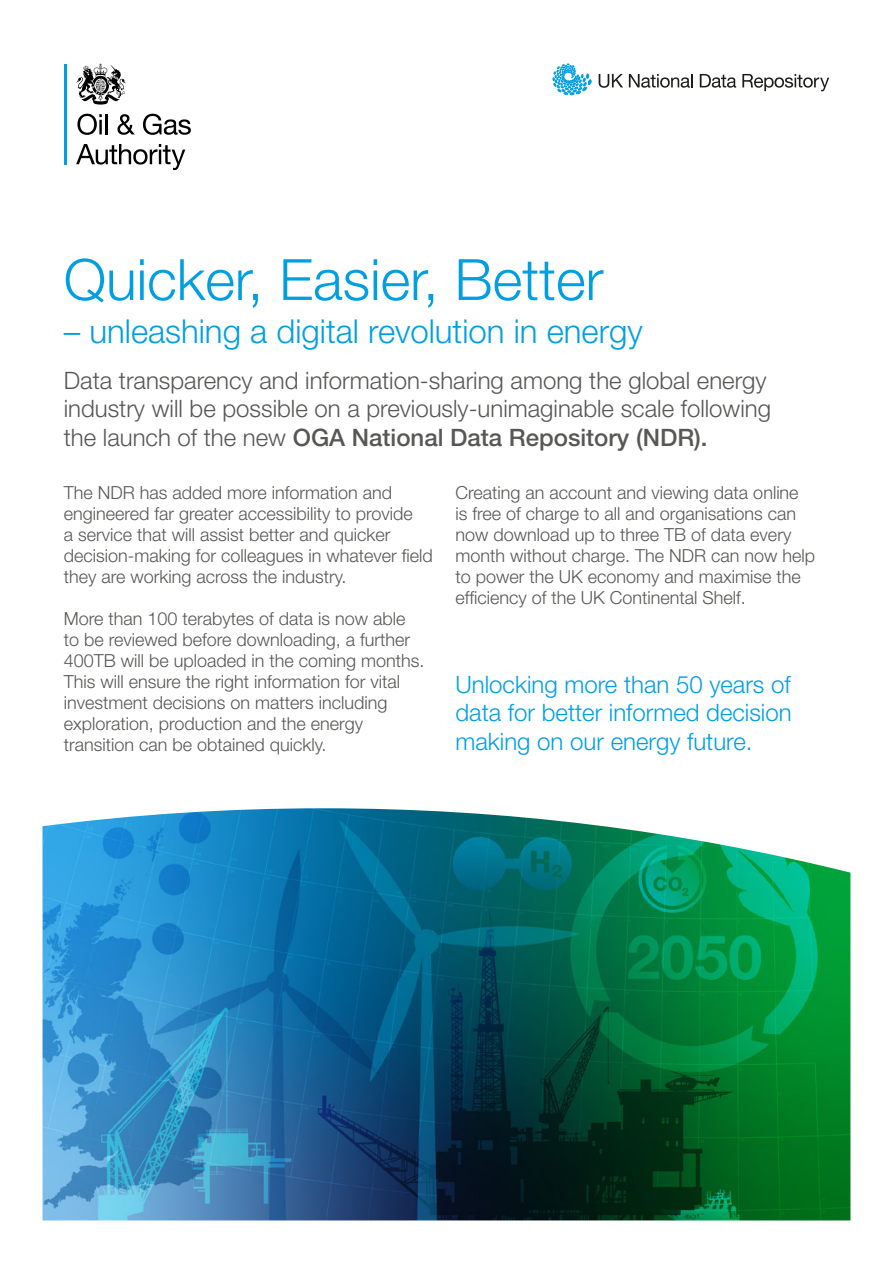
<style>
.page{position:relative;width:893px;height:1263px;background:#fff}
.page>*{position:absolute;margin:0;border:0;box-sizing:border-box;transform-origin:0 0}
.t1{font:300 57px "Helvetica Neue";color:#009fe3}
.t2{font:300 33px "Helvetica Neue";color:#009fe3}
.t3{font:300 24px/28.5px "Helvetica Neue";color:#575756}
.t4{font:300 24px/28.5px "Helvetica Neue";color:#009fe3;text-align:justify}
.t5{font:300 18px/21px "Helvetica Neue";color:#575756}
.s1{font-weight:500}
</style>
<div class="page">
<hr style="left:64px;top:64px;width:3px;height:100px;background:#009fe3">
<svg style="left:77px;top:114px;width:25px;height:21px"></svg>
<hr style="left:105px;top:114px;width:2px;height:20px;background:#000">
<svg style="left:117px;top:114px;width:18px;height:21px"></svg>
<svg style="left:143px;top:114px;width:48px;height:21px"></svg>
<svg style="left:76px;top:144px;width:109px;height:26px"></svg>
<svg style="left:76px;top:64px;width:50px;height:41px"></svg>
<img style="left:43px;top:808px;width:807px;height:412px">
<svg style="left:553px;top:64px;width:39px;height:31px"></svg>
<svg style="left:598px;top:74px;width:25px;height:14px"></svg>
<svg style="left:629px;top:74px;width:64px;height:14px"></svg>
<svg style="left:700px;top:74px;width:36px;height:14px"></svg>
<svg style="left:742px;top:74px;width:87px;height:17px"></svg>
<h1 class="t1" style="left:64px;top:245px;width:541px">Quicker, Easier, Better</h1>
<h2 class="t2" style="left:64px;top:311px;width:580px">– unleashing a digital revolution in energy</h2>
<h3 class="t3" style="left:64px;top:365px;width:709px">Data transparency and information-sharing among the global energy industry will be possible on a previously-unimaginable scale following the launch of the new <span class="s1">OGA National Data Repository (NDR).</span></h3>
<p class="t5" style="left:64px;top:482px;width:371px">The NDR has added more information and engineered far greater accessibility to provide<br>a service that will assist better and quicker decision-making for colleagues in whatever field they are working across the industry.</p>
<p class="t5" style="left:64px;top:608px;width:362px">More than 100 terabytes of data is now able to be reviewed before downloading, a further 400TB will be uploaded in the coming months.<br>This will ensure the right information for vital investment decisions on matters including exploration, production and the energy transition can be obtained quickly.</p>
<p class="t5" style="left:455px;top:482px;width:361px">Creating an account and viewing data online<br>is free of charge to all and organisations can now download up to three TB of data every month without charge. The NDR can now help to power the UK economy and maximise the efficiency of the UK Continental Shelf.</p>
<h3 class="t4" style="left:455px;top:669px;width:338px">Unlocking more than 50 years of data for better informed decision making on our energy future.</h3>
</div>
